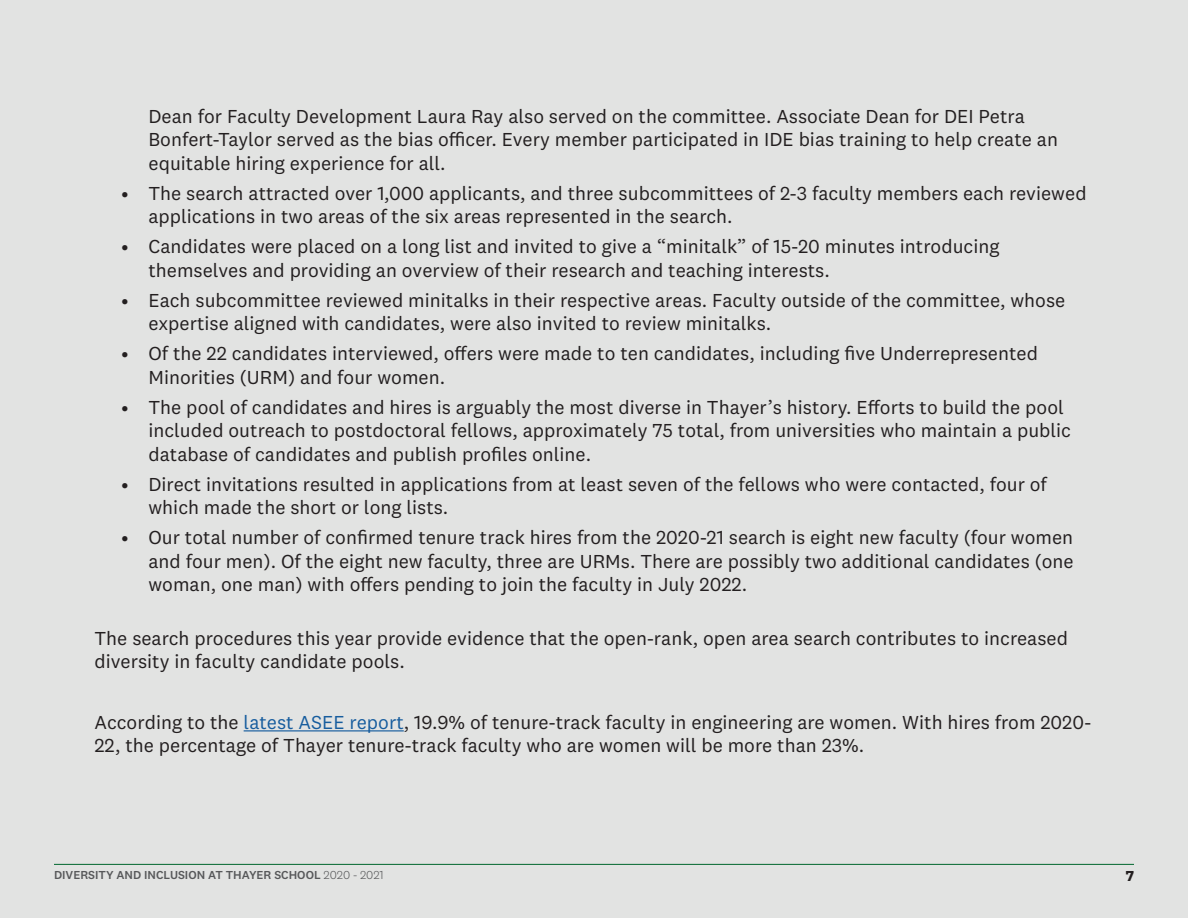
<style>
.page{position:relative;width:1188px;height:918px;background:#e2e3e2}
.page>*{position:absolute;margin:0;border:0;box-sizing:border-box;transform-origin:0 0}
.t1{font:19.5px/23.4px "National 2";color:#231f20}
.t2{font:700 15px "National 2";color:#231f20}
.t3{font:500 12px "National 2";color:#57585a}
.s1{color:#175d9e}
.s2{font-weight:300}
</style>
<div class="page">
<hr style="left:54px;top:864px;width:1080px;height:1px;background:#00662d">
<hr style="left:244px;top:730px;width:160px;height:1px;background:#175d9e">
<p class="t1" style="left:148px;top:104px;width:911px">Dean for Faculty Development Laura Ray also served on the committee. Associate Dean for DEI Petra<br>Bonfert-Taylor served as the bias officer. Every member participated in IDE bias training to help create an equitable hiring experience for all.</p>
<p class="t1" style="left:148px;top:181px;width:940px;text-indent:-27px">• The search attracted over 1,000 applicants, and three subcommittees of 2-3 faculty members each reviewed applications in two areas of the six areas represented in the search.</p>
<p class="t1" style="left:148px;top:235px;width:853px;text-indent:-27px">• Candidates were placed on a long list and invited to give a “minitalk” of 15-20 minutes introducing themselves and providing an overview of their research and teaching interests.</p>
<p class="t1" style="left:148px;top:288px;width:918px;text-indent:-27px">• Each subcommittee reviewed minitalks in their respective areas. Faculty outside of the committee, whose expertise aligned with candidates, were also invited to review minitalks.</p>
<p class="t1" style="left:148px;top:342px;width:891px;text-indent:-27px">• Of the 22 candidates interviewed, offers were made to ten candidates, including five Underrepresented<br>Minorities (URM) and four women.</p>
<p class="t1" style="left:148px;top:395px;width:924px;text-indent:-27px">• The pool of candidates and hires is arguably the most diverse in Thayer’s history. Efforts to build the pool included outreach to postdoctoral fellows, approximately 75 total, from universities who maintain a public database of candidates and publish profiles online.</p>
<p class="t1" style="left:148px;top:472px;width:900px;text-indent:-27px">• Direct invitations resulted in applications from at least seven of the fellows who were contacted, four of which made the short or long lists.</p>
<p class="t1" style="left:148px;top:526px;width:927px;text-align:justify;text-indent:-27px">• Our total number of confirmed tenure track hires from the 2020-21 search is eight new faculty (four women and four men). Of the eight new faculty, three are URMs. There are possibly two additional candidates (one woman, one man) with offers pending to join the faculty in July 2022.</p>
<p class="t1" style="left:95px;top:626px;width:975px">The search procedures this year provide evidence that the open-rank, open area search contributes to increased diversity in faculty candidate pools.</p>
<p class="t1" style="left:95px;top:710px;width:998px">According to the <span class="s1">latest ASEE report</span>, 19.9% of tenure-track faculty in engineering are women. With hires from 2020-<br>22, the percentage of Thayer tenure-track faculty who are women will be more than 23%.</p>
<p class="t3" style="left:54px;top:867px;width:331px">DIVERSITY AND INCLUSION AT THAYER SCHOOL <span class="s2">2020 - 2021</span></p>
<p class="t2" style="left:1126px;top:866px;width:10px">7</p>
</div>
